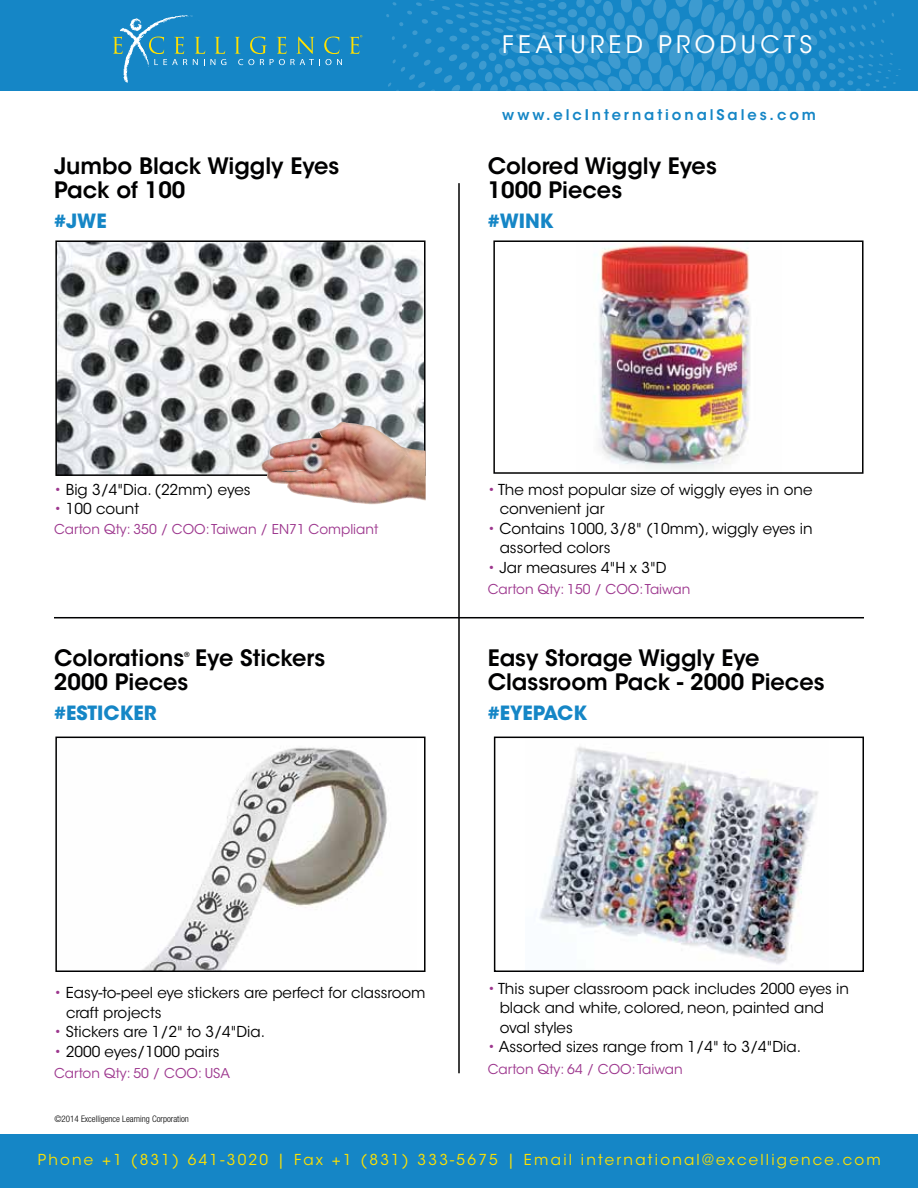
<style>
.page{position:relative;width:918px;height:1188px;background:#fff}
.page>*{position:absolute;margin:0;border:0;box-sizing:border-box;transform-origin:0 0}
.t1{font:24px "ITC Avant Garde Std";letter-spacing:.18em;color:#fff}
.t2{font:600 22.5px/24px "ITC Avant Garde Std";color:#000001}
.t3{font:700 19.5px "ITC Avant Garde Std";color:#1586c6}
.t4{font:15px/19.5px "ITC Avant Garde Std";color:#000001}
.t5{font:15px "ITC Avant Garde Std";letter-spacing:.15em;color:#ffe100}
.t6{font:600 14.7px "ITC Avant Garde Std";letter-spacing:.2em;color:#1586c6}
.t7{font:13.5px "ITC Avant Garde Std";color:#9d378e}
.t8{font:300 condensed 9px "Helvetica Neue LT Std";color:#000001}
.t9{font:600 7.05px "ITC Avant Garde Std";color:#000001}
.s1{color:#9d378e}
</style>
<div class="page">
<div style="left:0;top:1134px;width:918px;height:54px;background:#1586c6"></div>
<div style="left:0;top:0;width:918px;height:91px;background:#1586c6"></div>
<svg style="left:386px;top:0;width:515px;height:91px"></svg>
<svg style="left:235px;top:37px;width:107px;height:28px"></svg>
<svg style="left:113px;top:15px;width:113px;height:68px"></svg>
<svg style="left:350px;top:35px;width:12px;height:19px"></svg>
<hr style="left:54px;top:617px;width:810px;height:1px;background:#000001">
<hr style="left:458px;top:183px;width:2px;height:890px;background:#000001">
<img style="left:58px;top:243px;width:365px;height:230px">
<div style="left:55px;top:240px;width:371px;height:236px;border:2px solid #000001"></div>
<img style="left:594px;top:244px;width:156px;height:226px">
<div style="left:493px;top:240px;width:371px;height:234px;border:2px solid #000001"></div>
<img style="left:144px;top:747px;width:243px;height:222px">
<div style="left:55px;top:737px;width:371px;height:235px;border:2px solid #000001"></div>
<img style="left:539px;top:746px;width:279px;height:219px">
<div style="left:494px;top:737px;width:370px;height:235px;border:2px solid #000001"></div>
<img style="left:261px;top:422px;width:165px;height:83px">
<h1 class="t1" style="left:502px;top:30px;width:311px">FEATURED PRODUCTS</h1>
<h2 class="t2" style="left:54px;top:154px;width:287px">Jumbo Black Wiggly Eyes<br>Pack of 100</h2>
<h3 class="t3" style="left:54px;top:208px;width:54px">#JWE</h3>
<p class="t4" style="left:54px;top:480px;width:198px"><span class="s1">•</span> Big 3/4"Dia. (22mm) eyes</p>
<p class="t4" style="left:54px;top:499px;width:87px"><span class="s1">•</span> 100 count</p>
<p class="t7" style="left:54px;top:521px;width:326px">Carton Qty: 350 / COO: Taiwan / EN71 Compliant</p>
<h2 class="t2" style="left:54px;top:646px;width:132px">Colorations</h2>
<p class="t9" style="left:184px;top:650px;width:7px">®</p>
<h2 class="t2" style="left:195px;top:646px;width:131px">Eye Stickers</h2>
<h2 class="t2" style="left:54px;top:670px;width:136px">2000 Pieces</h2>
<h3 class="t3" style="left:54px;top:700px;width:104px">#ESTICKER</h3>
<p class="t6" style="left:502px;top:106px;width:315px">www.elcInternationalSales.com</p>
<h2 class="t2" style="left:488px;top:154px;width:231px">Colored Wiggly Eyes<br>1000 Pieces</h2>
<h3 class="t3" style="left:488px;top:208px;width:68px">#WINK</h3>
<p class="t4" style="left:500px;top:480px;width:314px;text-indent:-12px"><span class="s1">•</span> The most popular size of wiggly eyes in one convenient jar</p>
<p class="t4" style="left:500px;top:519px;width:315px;text-indent:-12px"><span class="s1">•</span> Contains 1000, 3/8" (10mm), wiggly eyes in assorted colors</p>
<p class="t4" style="left:488px;top:558px;width:180px"><span class="s1">•</span> Jar measures 4"H x 3"D</p>
<p class="t7" style="left:488px;top:580px;width:204px">Carton Qty: 150 / COO: Taiwan</p>
<h2 class="t2" style="left:488px;top:646px;width:338px">Easy Storage Wiggly Eye<br>Classroom Pack - 2000 Pieces</h2>
<h3 class="t3" style="left:488px;top:700px;width:101px">#EYEPACK</h3>
<p class="t4" style="left:66px;top:983px;width:361px;text-indent:-12px"><span class="s1">•</span> Easy-to-peel eye stickers are perfect for classroom craft projects</p>
<p class="t4" style="left:54px;top:1022px;width:213px"><span class="s1">•</span> Stickers are 1/2" to 3/4"Dia.</p>
<p class="t4" style="left:54px;top:1042px;width:167px"><span class="s1">•</span> 2000 eyes/1000 pairs</p>
<p class="t7" style="left:54px;top:1064px;width:178px">Carton Qty: 50 / COO: USA</p>
<p class="t8" style="left:54px;top:1113px;width:136px">©2014 Excelligence Learning Corporation</p>
<p class="t4" style="left:500px;top:979px;width:351px;text-indent:-12px"><span class="s1">•</span> This super classroom pack includes 2000 eyes in black and white, colored, neon, painted and oval styles</p>
<p class="t4" style="left:488px;top:1037px;width:315px"><span class="s1">•</span> Assorted sizes range from 1/4" to 3/4"Dia.</p>
<p class="t7" style="left:488px;top:1061px;width:196px">Carton Qty: 64 / COO: Taiwan</p>
<p class="t5" style="left:38px;top:1151px;width:844px">Phone +1 (831) 641-3020 | Fax +1 (831) 333-5675 | Email international@excelligence.com</p>
</div>
